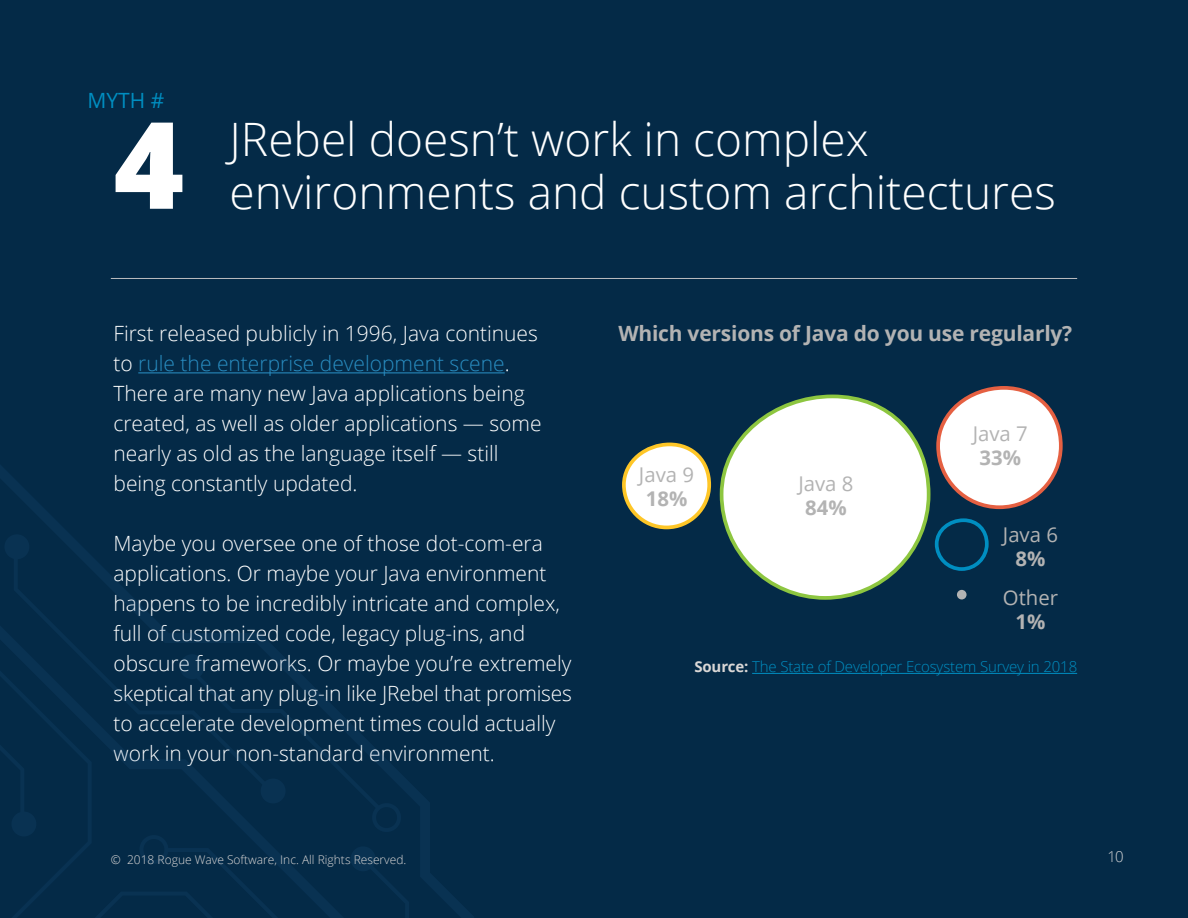
<style>
.page{position:relative;width:1188px;height:918px;background:#042a47}
.page>*{position:absolute;margin:0;border:0;box-sizing:border-box;transform-origin:0 0}
.t1{font:800 120.75px "Open Sans";color:#fff}
.t2{font:300 46.05px "Open Sans";color:#fff}
.t3{font:300 21px/30px "Open Sans";color:#fff}
.t4{font:700 21px "Open Sans";letter-spacing:-.01em;color:#b3b3b3}
.t5{font:21px "Open Sans";color:#008ec1}
.t6{font:20.4px/24px "Open Sans";color:#b3b3b3;text-align:center}
.t7{font:300 15px "Open Sans";letter-spacing:-.01em;color:#008ec1}
.t8{font:300 15px "Open Sans";color:#d1d2d4}
.t9{font:300 12px "Open Sans";color:#dad7d6}
.s1{color:#298dc1}
.s2{font-weight:700}
.s3{font-weight:700;color:#dad7d6}
</style>
<div class="page">
<hr style="left:111px;top:278px;width:966px;height:1px;background:#bcbdc0">
<hr style="left:138px;top:372px;width:367px;height:1px;background:#298dc1">
<svg style="left:409px;top:783px;width:65px;height:135px"></svg>
<svg style="left:0;top:465px;width:409px;height:453px"></svg>
<svg style="left:622px;top:442px;width:90px;height:88px"></svg>
<svg style="left:722px;top:386px;width:341px;height:212px"></svg>
<div style="left:957px;top:590px;width:10px;height:9px;background:#b3b3b3;border-radius:50%"></div>
<hr style="left:752px;top:673px;width:325px;height:1px;background:#008ec1">
<p class="t5" style="left:87px;top:86px;width:78px">MYTH #</p>
<p class="t1" style="left:114px;top:73px;width:72px">4</p>
<p class="t2" style="left:230px;top:108px;width:641px">JRebel doesn’t work in complex</p>
<p class="t2" style="left:230px;top:161px;width:828px">environments and custom architectures</p>
<p class="t3" style="left:114px;top:318px;width:430px">First released publicly in 1996, Java continues to <span class="s1">rule the enterprise development scene</span>.<br>There are many new Java applications being created, as well as older applications — some nearly as old as the language itself — still being constantly updated.</p>
<p class="t3" style="left:114px;top:528px;width:460px">Maybe you oversee one of those dot-com-era applications. Or maybe your Java environment happens to be incredibly intricate and complex, full of customized code, legacy plug-ins, and obscure frameworks. Or maybe you’re extremely skeptical that any plug-in like JRebel that promises to accelerate development times could actually work in your non-standard environment.</p>
<p class="t9" style="left:111px;top:851px;width:297px">© 2018 Rogue Wave Software, Inc. All Rights Reserved.</p>
<p class="t4" style="left:618px;top:319px;width:455px">Which versions of Java do you use regularly?</p>
<p class="t6" style="left:639px;top:462px;width:57px">Java 9<br><span class="s2">18%</span></p>
<p class="t6" style="left:798px;top:471px;width:57px">Java 8<br><span class="s2">84%</span></p>
<p class="t6" style="left:973px;top:421px;width:57px">Java 7<br><span class="s2">33%</span></p>
<p class="t6" style="left:1003px;top:522px;width:57px">Java 6<br><span class="s2">8%</span></p>
<p class="t6" style="left:1003px;top:585px;width:57px">Other<br><span class="s2">1%</span></p>
<p class="t7" style="left:694px;top:657px;width:384px"><span class="s3">Source:</span> The State of Developer Ecosystem Survey in 2018</p>
<p class="t8" style="left:1107px;top:846px;width:18px">10</p>
</div>
